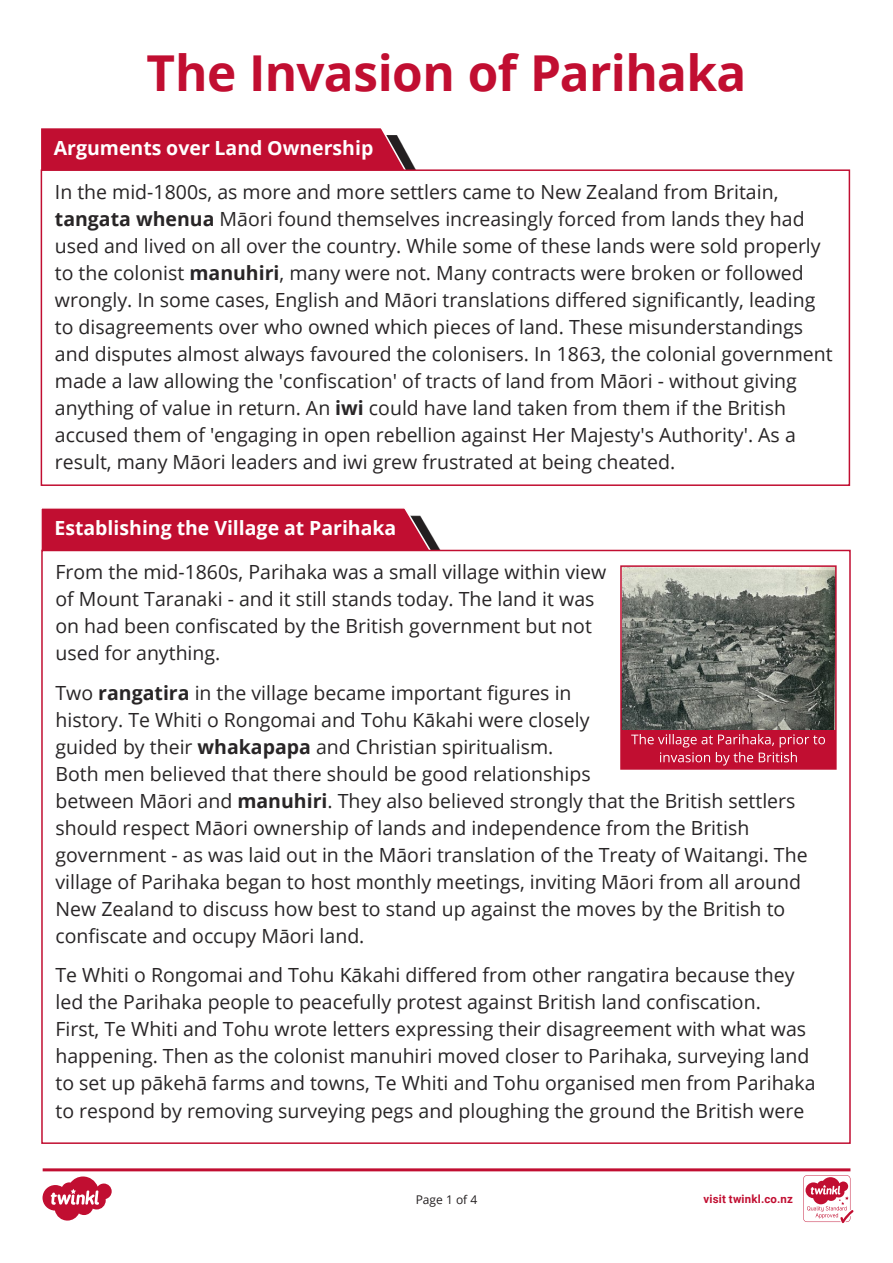
<style>
.page{position:relative;width:893px;height:1263px;background:#fff}
.page>*{position:absolute;margin:0;border:0;box-sizing:border-box;transform-origin:0 0}
.Heading_1{font:700 49.5px "Open Sans";letter-spacing:-.01em;color:#c10e31}
._7-8_Body_Copy{font:19.5px/27px "Open Sans";color:#282526}
._7-8_Body_Copy-2{font:700 19.5px "Open Sans";color:#fff}
.t1{font:12px "Open Sans";color:#231f20}
.t2{font:700 11.4px "Roboto";letter-spacing:.02em;color:#c10e31}
.s1{font-weight:700}
</style>
<div class="page">
<svg style="left:40px;top:128px;width:368px;height:45px;background:#bf1637"></svg>
<svg style="left:41px;top:508px;width:393px;height:42px;background:#c01839"></svg>
<div style="left:41px;top:170px;width:808px;height:315px;background:#fff"></div>
<div style="left:41px;top:169px;width:809px;height:317px;border:2px solid #c10e31"></div>
<div style="left:621px;top:566px;width:215px;height:203px;background:#c10e31"></div>
<img style="left:623px;top:568px;width:211px;height:162px">
<div style="left:620px;top:565px;width:217px;height:205px;border:2px solid #c10e31"></div>
<svg style="left:631px;top:734px;width:194px;height:31px"></svg>
<svg style="left:43px;top:1168px;width:810px;height:55px"></svg>
<p class="Heading_1" style="left:147px;top:38px;width:601px">The Invasion of Parihaka</p>
<p class="_7-8_Body_Copy-2" style="left:54px;top:134px;width:321px">Arguments over Land Ownership</p>
<p class="_7-8_Body_Copy" style="left:55px;top:178px;width:779px">In the mid-1800s, as more and more settlers came to New Zealand from Britain, <span class="s1">tangata whenua</span> Māori found themselves increasingly forced from lands they had used and lived on all over the country. While some of these lands were sold properly to the colonist <span class="s1">manuhiri</span>, many were not. Many contracts were broken or followed wrongly. In some cases, English and Māori translations differed significantly, leading to disagreements over who owned which pieces of land. These misunderstandings and disputes almost always favoured the colonisers. In 1863, the colonial government made a law allowing the 'confiscation' of tracts of land from Māori - without giving anything of value in return. An <span class="s1">iwi</span> could have land taken from them if the British accused them of 'engaging in open rebellion against Her Majesty's Authority'. As a result, many Māori leaders and iwi grew frustrated at being cheated.</p>
<p class="_7-8_Body_Copy-2" style="left:54px;top:514px;width:343px">Establishing the Village at Parihaka</p>
<p class="_7-8_Body_Copy" style="left:55px;top:558px;width:552px">From the mid-1860s, Parihaka was a small village within view of Mount Taranaki - and it still stands today. The land it was on had been confiscated by the British government but not used for anything.</p>
<p class="_7-8_Body_Copy" style="left:55px;top:679px;width:754px">Two <span class="s1">rangatira</span> in the village became important figures in<br>history. Te Whiti o Rongomai and Tohu Kākahi were closely<br>guided by their <span class="s1">whakapapa</span> and Christian spiritualism.<br>Both men believed that there should be good relationships<br>between Māori and <span class="s1">manuhiri</span>. They also believed strongly that the British settlers should respect Māori ownership of lands and independence from the British government - as was laid out in the Māori translation of the Treaty of Waitangi. The village of Parihaka began to host monthly meetings, inviting Māori from all around New Zealand to discuss how best to stand up against the moves by the British to confiscate and occupy Māori land.</p>
<p class="_7-8_Body_Copy" style="left:55px;top:961px;width:762px">Te Whiti o Rongomai and Tohu Kākahi differed from other rangatira because they led the Parihaka people to peacefully protest against British land confiscation.<br>First, Te Whiti and Tohu wrote letters expressing their disagreement with what was happening. Then as the colonist manuhiri moved closer to Parihaka, surveying land to set up pākehā farms and towns, Te Whiti and Tohu organised men from Parihaka to respond by removing surveying pegs and ploughing the ground the British were</p>
<p class="t1" style="left:416px;top:1192px;width:63px">Page 1 of 4</p>
<p class="t2" style="left:704px;top:1191px;width:91px">visit twinkl.co.nz</p>
</div>
